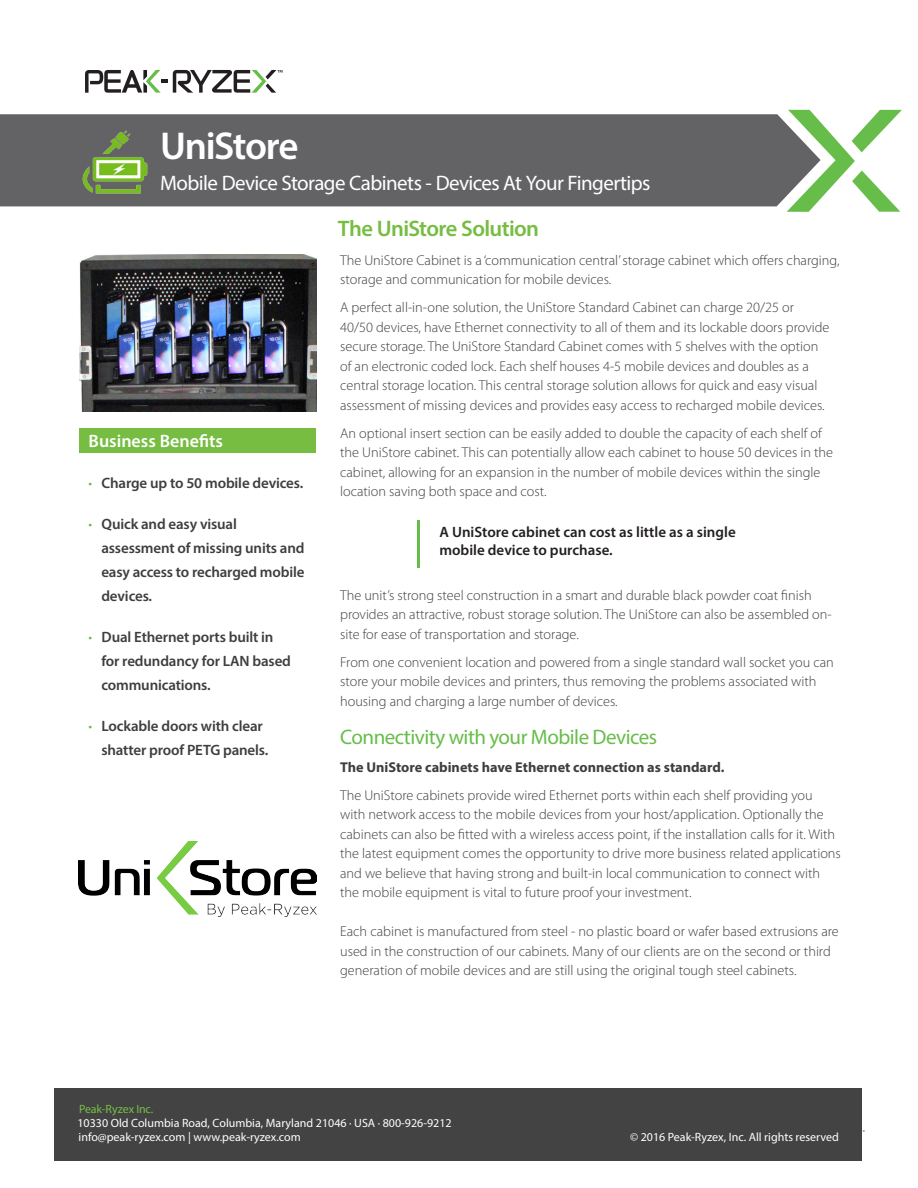
<style>
.page{position:relative;width:918px;height:1188px;background:#fff}
.page>*{position:absolute;margin:0;border:0;box-sizing:border-box;transform-origin:0 0}
.t1{font:600 39px "Myriad Pro";letter-spacing:-.035em;color:#fff}
.t2{font:600 22.5px "Myriad Pro";letter-spacing:-.03em;color:#76bd42}
.t3{font:21px "Myriad Pro";letter-spacing:-.03em;color:#fff}
.Heading_1_Myriad_pro{font:21px "Myriad Pro";letter-spacing:-.025em;color:#67bd4a}
.LHS_Head{font:600 18px "Myriad Pro";color:#fff}
.t4{font:600 15px/24px "Myriad Pro";letter-spacing:-.01em;color:#3e3e3f}
.LHS_Head-2{font:600 15px/18px "Myriad Pro";color:#231f20}
.Body_text{font:300 14.25px/19.5px "Myriad Pro";color:#3e3e3f}
.Body_text-2{font:700 14.25px "Myriad Pro";color:#3e3e3f}
.LHS_Body_Text{font:12px "Myriad Pro";color:#fff}
.t5{font:12px "Myriad Pro";letter-spacing:-.01em;color:#76bd42}
.s1{font-weight:300;color:#67bd4a}
</style>
<div class="page">
<div style="left:0;top:114px;width:787px;height:92px;background:#636366"></div>
<svg style="left:787px;top:110px;width:115px;height:102px"></svg>
<img style="left:72px;top:125px;width:91px;height:77px">
<div style="left:79px;top:428px;width:237px;height:25px;background:#76bd42"></div>
<div style="left:55px;top:1088px;width:807px;height:73px;background:#434344"></div>
<svg style="left:85px;top:70px;width:198px;height:23px"></svg>
<hr style="left:417px;top:520px;width:3px;height:47px;background:#67bd4a">
<img style="left:79px;top:255px;width:237px;height:156px">
<img style="left:79px;top:842px;width:237px;height:75px">
<p class="t1" style="left:160px;top:121px;width:140px">UniStore</p>
<p class="t3" style="left:160px;top:170px;width:492px">Mobile Device Storage Cabinets - Devices At Your Fingertips</p>
<p class="LHS_Head" style="left:89px;top:429px;width:136px">Business Benefits</p>
<p class="t4" style="left:89px;top:470px;width:216px"><span class="s1">•</span> Charge up to 50 mobile devices.</p>
<p class="t4" style="left:101px;top:511px;width:205px;text-indent:-13px"><span class="s1">•</span> Quick and easy visual assessment of missing units and easy access to recharged mobile devices.</p>
<p class="t4" style="left:101px;top:624px;width:191px;text-indent:-13px"><span class="s1">•</span> Dual Ethernet ports built in for redundancy for LAN based communications.</p>
<p class="t4" style="left:101px;top:713px;width:169px;text-indent:-13px"><span class="s1">•</span> Lockable doors with clear shatter proof PETG panels.</p>
<p class="t2" style="left:338px;top:214px;width:203px">The UniStore Solution</p>
<p class="Body_text" style="left:340px;top:250px;width:501px">The UniStore Cabinet is a ‘communication central’ storage cabinet which offers charging, storage and communication for mobile devices.</p>
<p class="Body_text" style="left:340px;top:298px;width:491px">A perfect all-in-one solution, the UniStore Standard Cabinet can charge 20/25 or 40/50 devices, have Ethernet connectivity to all of them and its lockable doors provide secure storage. The UniStore Standard Cabinet comes with 5 shelves with the option of an electronic coded lock. Each shelf houses 4-5 mobile devices and doubles as a central storage location. This central storage solution allows for quick and easy visual assessment of missing devices and provides easy access to recharged mobile devices.</p>
<p class="Body_text" style="left:340px;top:423px;width:495px">An optional insert section can be easily added to double the capacity of each shelf of the UniStore cabinet. This can potentially allow each cabinet to house 50 devices in the cabinet, allowing for an expansion in the number of mobile devices within the single location saving both space and cost.</p>
<p class="LHS_Head-2" style="left:439px;top:523px;width:298px">A UniStore cabinet can cost as little as a single mobile device to purchase.</p>
<p class="Body_text" style="left:340px;top:585px;width:493px">The unit’s strong steel construction in a smart and durable black powder coat finish provides an attractive, robust storage solution. The UniStore can also be assembled on&shy;site for ease of transportation and storage.</p>
<p class="Body_text" style="left:340px;top:652px;width:495px">From one convenient location and powered from a single standard wall socket you can store your mobile devices and printers, thus removing the problems associated with housing and charging a large number of devices.</p>
<p class="Heading_1_Myriad_pro" style="left:340px;top:724px;width:319px">Connectivity with your Mobile Devices</p>
<p class="Body_text-2" style="left:340px;top:757px;width:386px">The UniStore cabinets have Ethernet connection as standard.</p>
<p class="Body_text" style="left:340px;top:785px;width:502px">The UniStore cabinets provide wired Ethernet ports within each shelf providing you with network access to the mobile devices from your host/application. Optionally the cabinets can also be fitted with a wireless access point, if the installation calls for it. With the latest equipment comes the opportunity to drive more business related applications and we believe that having strong and built-in local communication to connect with the mobile equipment is vital to future proof your investment.</p>
<p class="Body_text" style="left:340px;top:922px;width:500px">Each cabinet is manufactured from steel - no plastic board or wafer based extrusions are used in the construction of our cabinets. Many of our clients are on the second or third generation of mobile devices and are still using the original tough steel cabinets.</p>
<p class="t5" style="left:79px;top:1102px;width:76px">Peak-Ryzex Inc.</p>
<p class="LHS_Body_Text" style="left:79px;top:1130px;width:224px">info@peak-ryzex.com | www.peak-ryzex.com</p>
<p class="LHS_Body_Text" style="left:630px;top:1129px;width:210px">© 2016 Peak-Ryzex, Inc. All rights reserved</p>
<p class="LHS_Body_Text" style="left:77px;top:1115px;width:376px">10330 Old Columbia Road, Columbia, Maryland 21046 · USA · 800-926-9212</p>
</div>
